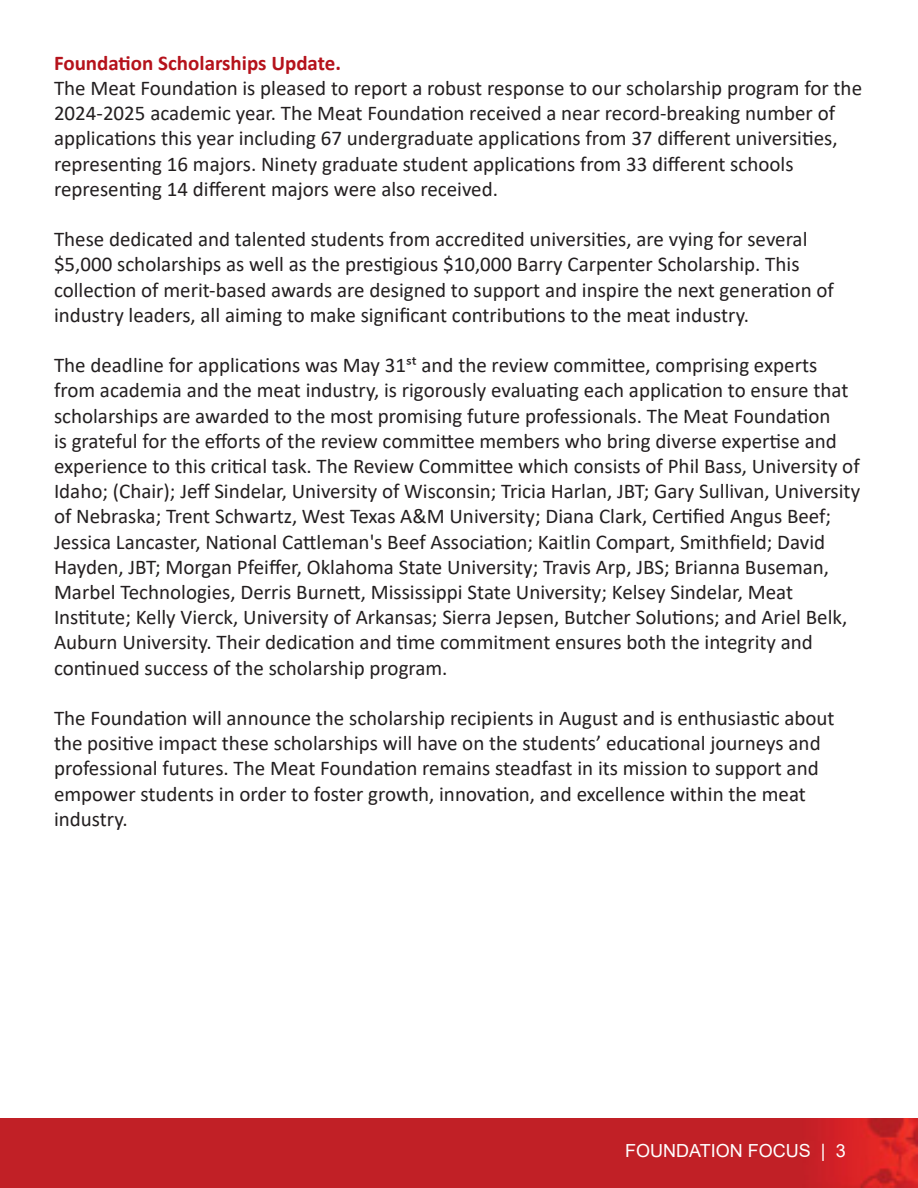
<style>
.page{position:relative;width:918px;height:1188px;background:#fff}
.page>*{position:absolute;margin:0;border:0;box-sizing:border-box;transform-origin:0 0}
.t1{font:21px/25.2px "Calibri";color:#231f20}
.t2{font:700 21px "Calibri";color:#b5121b}
.t3{font:18px "Arial";color:#fff}
</style>
<div class="page">
<img style="left:0;top:1119px;width:918px;height:69px">
<p class="t2" style="left:54px;top:48px;width:288px">Foundation Scholarships Update.</p>
<p class="t1" style="left:54px;top:75px;width:810px">The Meat Foundation is pleased to report a robust response to our scholarship program for the 2024-2025 academic year. The Meat Foundation received a near record-breaking number of applications this year including 67 undergraduate applications from 37 different universities, representing 16 majors. Ninety graduate student applications from 33 different schools representing 14 different majors were also received.</p>
<p class="t1" style="left:54px;top:226px;width:781px">These dedicated and talented students from accredited universities, are vying for several $5,000 scholarships as well as the prestigious $10,000 Barry Carpenter Scholarship. This collection of merit-based awards are designed to support and inspire the next generation of industry leaders, all aiming to make significant contributions to the meat industry.</p>
<p class="t1" style="left:54px;top:352px;width:808px">The deadline for applications was May 31st and the review committee, comprising experts from academia and the meat industry, is rigorously evaluating each application to ensure that scholarships are awarded to the most promising future professionals. The Meat Foundation<br>is grateful for the efforts of the review committee members who bring diverse expertise and experience to this critical task. The Review Committee which consists of Phil Bass, University of Idaho; (Chair); Jeff Sindelar, University of Wisconsin; Tricia Harlan, JBT; Gary Sullivan, University of Nebraska; Trent Schwartz, West Texas A&amp;M University; Diana Clark, Certified Angus Beef; Jessica Lancaster, National Cattleman's Beef Association; Kaitlin Compart, Smithfield; David Hayden, JBT; Morgan Pfeiffer, Oklahoma State University; Travis Arp, JBS; Brianna Buseman, Marbel Technologies, Derris Burnett, Mississippi State University; Kelsey Sindelar, Meat Institute; Kelly Vierck, University of Arkansas; Sierra Jepsen, Butcher Solutions; and Ariel Belk, Auburn University. Their dedication and time commitment ensures both the integrity and continued success of the scholarship program.</p>
<p class="t1" style="left:54px;top:705px;width:782px">The Foundation will announce the scholarship recipients in August and is enthusiastic about the positive impact these scholarships will have on the students’ educational journeys and professional futures. The Meat Foundation remains steadfast in its mission to support and empower students in order to foster growth, innovation, and excellence within the meat industry.</p>
<p class="t3" style="left:625px;top:1138px;width:222px">FOUNDATION FOCUS | 3</p>
</div>
